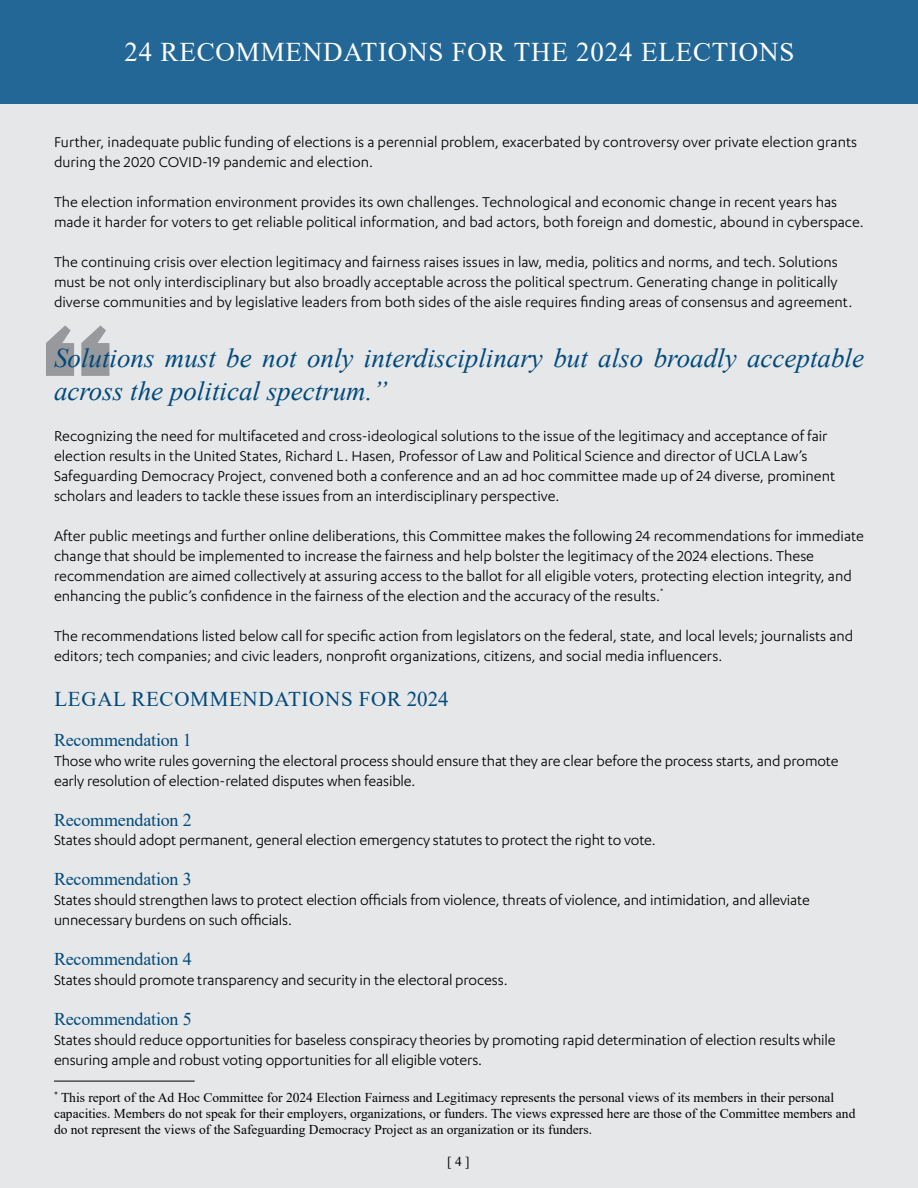
<style>
.page{position:relative;width:918px;height:1188px;background:#e6e7e8}
.page>*{position:absolute;margin:0;border:0;box-sizing:border-box;transform-origin:0 0}
.t1{font:700 condensed 225px "Aurora BT";color:#97999c}
.t2{font:italic 27px/32.5px "Times New Roman";color:#00497c}
.t3{font:27px "Times New Roman";letter-spacing:.03em;color:#fff}
.t4{font:21px "Times New Roman";letter-spacing:.035em;color:#00497c}
.t5{font:18px "Times New Roman";letter-spacing:-.01em;color:#00497c}
.t6{font:16.5px/20px "Karbon";color:#000}
.t7{font:13.5px/16.2px "Times New Roman";color:#000}
</style>
<div class="page">
<div style="left:0;top:0;width:918px;height:104px;background:#236796"></div>
<hr style="left:54px;top:1081px;width:141px;height:1px;background:#000">
<h2 class="t3" style="left:124px;top:33px;width:672px">24 RECOMMENDATIONS FOR THE 2024 ELECTIONS</h2>
<p class="t6" style="left:54px;top:132px;width:805px">Further, inadequate public funding of elections is a perennial problem, exacerbated by controversy over private election grants during the 2020 COVID-19 pandemic and election.</p>
<p class="t6" style="left:54px;top:192px;width:811px">The election information environment provides its own challenges. Technological and economic change in recent years has made it harder for voters to get reliable political information, and bad actors, both foreign and domestic, abound in cyberspace.</p>
<p class="t6" style="left:54px;top:252px;width:800px">The continuing crisis over election legitimacy and fairness raises issues in law, media, politics and norms, and tech. Solutions must be not only interdisciplinary but also broadly acceptable across the political spectrum. Generating change in politically diverse communities and by legislative leaders from both sides of the aisle requires finding areas of consensus and agreement.</p>
<h2 class="t2" style="left:54px;top:341px;width:812px">Solutions must be not only interdisciplinary but also broadly acceptable across the political spectrum.”</h2>
<p class="t6" style="left:54px;top:426px;width:783px">Recognizing the need for multifaceted and cross-ideological solutions to the issue of the legitimacy and acceptance of fair election results in the United States, Richard L. Hasen, Professor of Law and Political Science and director of UCLA Law’s Safeguarding Democracy Project, convened both a conference and an ad hoc committee made up of 24 diverse, prominent scholars and leaders to tackle these issues from an interdisciplinary perspective.</p>
<p class="t6" style="left:54px;top:526px;width:812px">After public meetings and further online deliberations, this Committee makes the following 24 recommendations for immediate change that should be implemented to increase the fairness and help bolster the legitimacy of the 2024 elections. These recommendation are aimed collectively at assuring access to the ballot for all eligible voters, protecting election integrity, and enhancing the public’s confidence in the fairness of the election and the accuracy of the results.<sup>*</sup></p>
<p class="t6" style="left:54px;top:625px;width:801px">The recommendations listed below call for specific action from legislators on the federal, state, and local levels; journalists and editors; tech companies; and civic leaders, nonprofit organizations, citizens, and social media influencers.</p>
<p class="t4" style="left:54px;top:684px;width:396px">LEGAL RECOMMENDATIONS FOR 2024</p>
<p class="t5" style="left:54px;top:727px;width:139px">Recommendation 1</p>
<p class="t6" style="left:54px;top:750px;width:786px">Those who write rules governing the electoral process should ensure that they are clear before the process starts, and promote early resolution of election-related disputes when feasible.</p>
<p class="t5" style="left:54px;top:807px;width:139px">Recommendation 2</p>
<p class="t6" style="left:54px;top:830px;width:603px">States should adopt permanent, general election emergency statutes to protect the right to vote.</p>
<p class="t5" style="left:54px;top:867px;width:139px">Recommendation 3</p>
<p class="t6" style="left:54px;top:890px;width:757px">States should strengthen laws to protect election officials from violence, threats of violence, and intimidation, and alleviate unnecessary burdens on such officials.</p>
<p class="t5" style="left:54px;top:946px;width:139px">Recommendation 4</p>
<p class="t6" style="left:54px;top:970px;width:455px">States should promote transparency and security in the electoral process.</p>
<p class="t5" style="left:54px;top:1006px;width:139px">Recommendation 5</p>
<p class="t6" style="left:54px;top:1029px;width:783px">States should reduce opportunities for baseless conspiracy theories by promoting rapid determination of election results while ensuring ample and robust voting opportunities for all eligible voters.</p>
<p class="t7" style="left:54px;top:1089px;width:803px"><sup>*</sup> This report of the Ad Hoc Committee for 2024 Election Fairness and Legitimacy represents the personal views of its members in their personal capacities. Members do not speak for their employers, organizations, or funders. The views expressed here are those of the Committee members and do not represent the views of the Safeguarding Democracy Project as an organization or its funders.</p>
<h1 class="t1" style="left:36px;top:277px;width:84px">“</h1>
<p class="t7" style="left:447px;top:1153px;width:24px">[ 4 ]</p>
</div>
